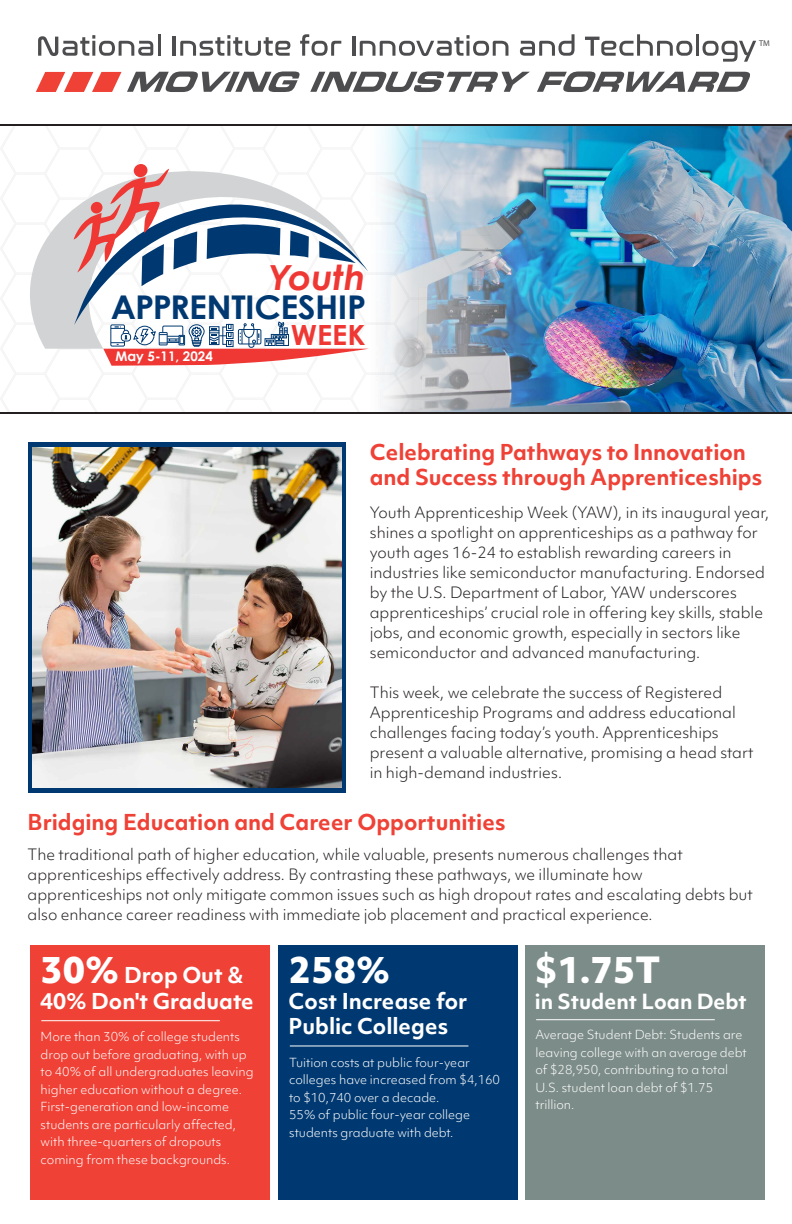
<style>
.page{position:relative;width:792px;height:1224px;background:#fff}
.page>*{position:absolute;margin:0;border:0;box-sizing:border-box;transform-origin:0 0}
.t1{font:800 34.6px "Objektiv Mk 1";color:#fff}
.t2{font:italic 700 34.6px "Century Gothic";color:#ef3834;scale:1.05 1}
.t3{font:700 32.7px "Century Gothic";letter-spacing:-.015em;color:#003971;scale:1.05 1}
.t4{font:700 27.8px "Century Gothic";color:#ef3834;scale:1.05 1}
.t5{font:700 21px/25.2px "Objektiv Mk 1";color:#ef4136}
.t6{font:700 21px/25.4px "Objektiv Mk 1";color:#fff}
.t7{font:700 20px "Objektiv Mk 1";color:#fff}
.t8{font:300 15px/20px "Objektiv Mk 1";color:#231f20}
.t9{font:700 13.3px "Century Gothic";color:#fff}
.t10{font:300 12px/17.5px "Objektiv Mk 1";color:#fff}
.t11{font:8.3px "Myriad Pro";color:#4d4d4f}
.s1{font-weight:800;font-size:34.6px}
</style>
<div class="page">
<div style="left:30px;top:945px;width:240px;height:254px;background:#ef4136"></div>
<img style="left:350px;top:126px;width:442px;height:286px">
<svg style="left:28px;top:442px;width:318px;height:351px;background:#1b4b7b"></svg>
<img style="left:33px;top:448px;width:308px;height:340px">
<svg style="left:38px;top:35px;width:115px;height:21px"></svg>
<hr style="left:158px;top:34px;width:3px;height:22px;background:#4d4d4f">
<hr style="left:173px;top:37px;width:3px;height:19px;background:#4d4d4f">
<svg style="left:180px;top:35px;width:110px;height:21px"></svg>
<svg style="left:300px;top:34px;width:41px;height:22px"></svg>
<hr style="left:352px;top:37px;width:3px;height:19px;background:#4d4d4f">
<svg style="left:360px;top:35px;width:148px;height:21px"></svg>
<svg style="left:520px;top:34px;width:55px;height:22px"></svg>
<svg style="left:585px;top:34px;width:107px;height:22px"></svg>
<hr style="left:696px;top:34px;width:3px;height:22px;background:#4d4d4f">
<svg style="left:703px;top:41px;width:53px;height:21px"></svg>
<svg style="left:310px;top:71px;width:220px;height:21px"></svg>
<svg style="left:537px;top:71px;width:213px;height:21px"></svg>
<svg style="left:36px;top:71px;width:264px;height:21px"></svg>
<hr style="left:0;top:124px;width:792px;height:2px;background:#231f20">
<hr style="left:0;top:412px;width:792px;height:2px;background:#231f20">
<svg style="left:30px;top:163px;width:332px;height:186px;fill:#d1d3d4"></svg>
<svg style="left:74px;top:164px;width:295px;height:202px"></svg>
<hr style="left:41px;top:1020px;width:179px;height:1px;background:#fff">
<div style="left:279px;top:945px;width:239px;height:254px;background:#003971"></div>
<hr style="left:290px;top:1046px;width:178px;height:1px;background:#fff">
<div style="left:525px;top:945px;width:239px;height:254px;background:#7c8c88"></div>
<hr style="left:536px;top:1019px;width:179px;height:1px;background:#fff">
<h1 class="t2" style="left:269px;top:252px;width:93px">Youth</h1>
<h3 class="t4" style="left:291px;top:314px;width:73px">WEEK</h3>
<h2 class="t3" style="left:111px;top:282px;width:245px">APPRENTICESHIP</h2>
<p class="t9" style="left:115px;top:347px;width:99px">May 5-11, 2024</p>
<p class="t11" style="left:759px;top:39px;width:12px">TM</p>
<h3 class="t5" style="left:370px;top:439px;width:394px">Celebrating Pathways to Innovation and Success through Apprenticeships</h3>
<p class="t8" style="left:370px;top:502px;width:401px">Youth Apprenticeship Week (YAW), in its inaugural year, shines a spotlight on apprenticeships as a pathway for youth ages 16-24 to establish rewarding careers in industries like semiconductor manufacturing. Endorsed by the U.S. Department of Labor, YAW underscores apprenticeships’ crucial role in offering key skills, stable jobs, and economic growth, especially in sectors like semiconductor and advanced manufacturing.</p>
<p class="t8" style="left:370px;top:682px;width:385px">This week, we celebrate the success of Registered Apprenticeship Programs and address educational challenges facing today’s youth. Apprenticeships present a valuable alternative, promising a head start in high-demand industries.</p>
<h3 class="t5" style="left:28px;top:809px;width:480px">Bridging Education and Career Opportunities</h3>
<p class="t8" style="left:28px;top:845px;width:727px">The traditional path of higher education, while valuable, presents numerous challenges that apprenticeships effectively address. By contrasting these pathways, we illuminate how apprenticeships not only mitigate common issues such as high dropout rates and escalating debts but also enhance career readiness with immediate job placement and practical experience.</p>
<h3 class="t6" style="left:40px;top:962px;width:215px"><span class="s1">30%</span> Drop Out &amp;<br>40% Don't Graduate</h3>
<p class="t10" style="left:41px;top:1028px;width:214px">More than 30% of college students drop out before graduating, with up to 40% of all undergraduates leaving higher education without a degree.<br>First-generation and low-income students are particularly affected, with three-quarters of dropouts coming from these backgrounds.</p>
<h1 class="t1" style="left:289px;top:946px;width:103px">258%</h1>
<h3 class="t6" style="left:289px;top:988px;width:180px">Cost Increase for<br>Public Colleges</h3>
<p class="t10" style="left:289px;top:1054px;width:212px">Tuition costs at public four-year colleges have increased from $4,160 to $10,740 over a decade.<br>55% of public four-year college students graduate with debt.</p>
<h1 class="t1" style="left:535px;top:946px;width:127px">$1.75T</h1>
<h3 class="t7" style="left:535px;top:987px;width:213px">in Student Loan Debt</h3>
<p class="t10" style="left:536px;top:1026px;width:213px">Average Student Debt: Students are leaving college with an average debt of $28,950, contributing to a total<br>U.S. student loan debt of $1.75 trillion.</p>
</div>
